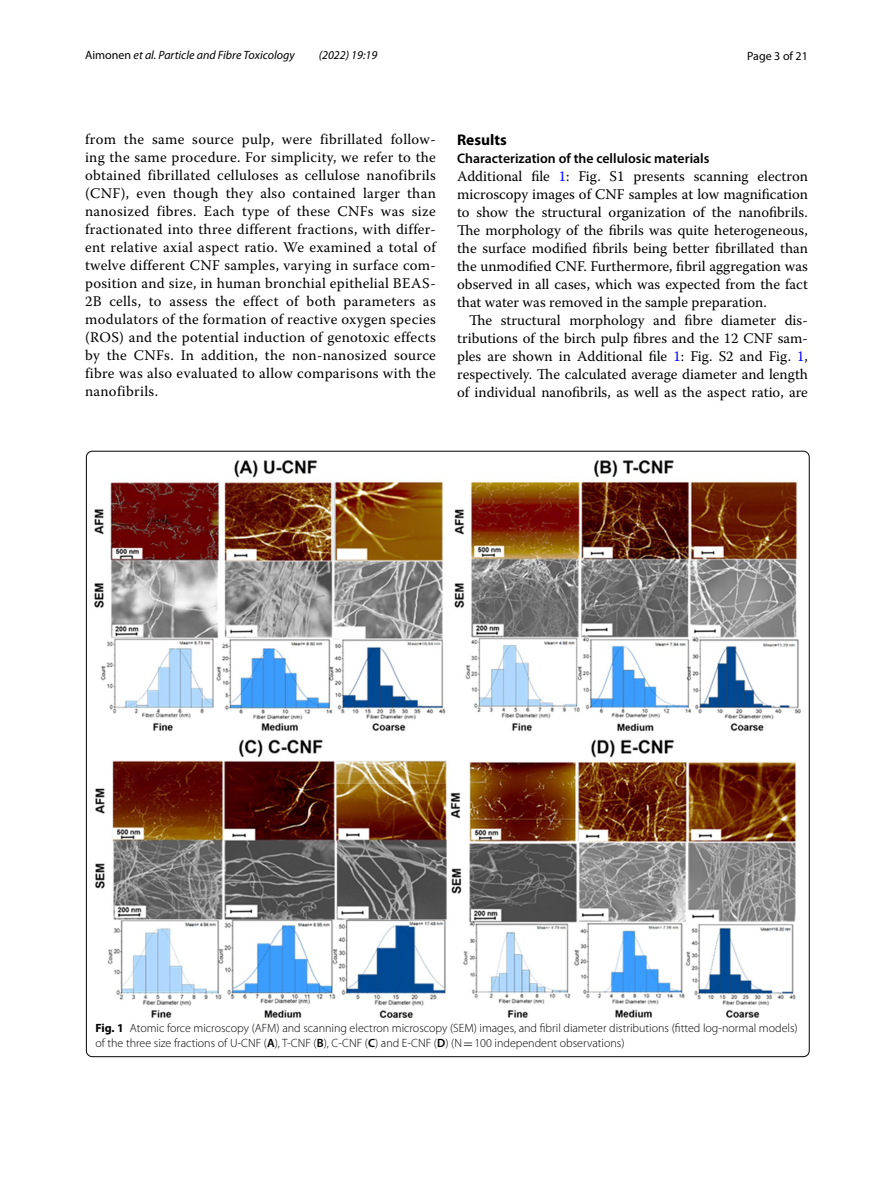
<style>
.page{position:relative;width:893px;height:1187px;background:#fff}
.page>*{position:absolute;margin:0;border:0;box-sizing:border-box;transform-origin:0 0}
.t1{font:700 15.45px "Myriad Pro";color:#000}
.t2{font:14.7px/18px "Warnock Pro";color:#000;text-align:justify}
.t3{font:600 13.8px "Myriad Pro";color:#000}
.t4{font:300 12px/15px "Myriad Pro";color:#000}
.t5{font:italic 12px "Myriad Pro";color:#000}
.t6{font:12px "Myriad Pro";color:#000}
.s1{font-style:normal}
.s2{color:#00f}
.s3{font-weight:700}
.s4{font-weight:600}
.s5{font-family:"MTSY";font-weight:400}
</style>
<div class="page">
<img style="left:95px;top:460px;width:706px;height:557px">
<p class="t5" style="left:85px;top:48px;width:211px"><span class="s1">Aimonen</span> et al. Particle and Fibre Toxicology</p>
<p class="t5" style="left:319px;top:48px;width:60px">(2022) 19:19</p>
<p class="t6" style="left:747px;top:48px;width:62px">Page 3 of 21</p>
<p class="t2" style="left:85px;top:130px;width:352px">from the same source pulp, were fibrillated follow&shy;ing the same procedure. For simplicity, we refer to the obtained fibrillated celluloses as cellulose nanofibrils (CNF), even though they also contained larger than nanosized fibres. Each type of these CNFs was size fractionated into three different fractions, with differ&shy;ent relative axial aspect ratio. We examined a total of twelve different CNF samples, varying in surface com&shy;position and size, in human bronchial epithelial BEAS-2B cells, to assess the effect of both parameters as modulators of the formation of reactive oxygen species (ROS) and the potential induction of genotoxic effects by the CNFs. In addition, the non-nanosized source fibre was also evaluated to allow comparisons with the nanofibrils.</p>
<p class="t1" style="left:457px;top:129px;width:51px">Results</p>
<p class="t3" style="left:457px;top:149px;width:254px">Characterization of the cellulosic materials</p>
<p class="t2" style="left:457px;top:166px;width:352px">Additional file <span class="s2">1</span>: Fig. S1 presents scanning electron microscopy images of CNF samples at low magnification to show the structural organization of the nanofibrils.<br>The morphology of the fibrils was quite heterogeneous, the surface modified fibrils being better fibrillated than the unmodified CNF. Furthermore, fibril aggregation was observed in all cases, which was expected from the fact that water was removed in the sample preparation.</p>
<p class="t2" style="left:457px;top:310px;width:352px;text-indent:12px">The structural morphology and fibre diameter dis&shy;tributions of the birch pulp fibres and the 12 CNF sam&shy;ples are shown in Additional file <span class="s2">1</span>: Fig. S2 and Fig. <span class="s2">1</span>, respectively. The calculated average diameter and length of individual nanofibrils, as well as the aspect ratio, are</p>
<p class="t4" style="left:95px;top:1021px;width:704px"><span class="s3">Fig. 1</span> Atomic force microscopy (AFM) and scanning electron microscopy (SEM) images, and fibril diameter distributions (fitted log-normal models) of the three size fractions of U-CNF (<span class="s4">A</span>), T-CNF (<span class="s4">B</span>), C-CNF (<span class="s4">C</span>) and E-CNF (<span class="s4">D</span>) (N<span class="s5">=</span>100 independent observations)</p>
</div>
